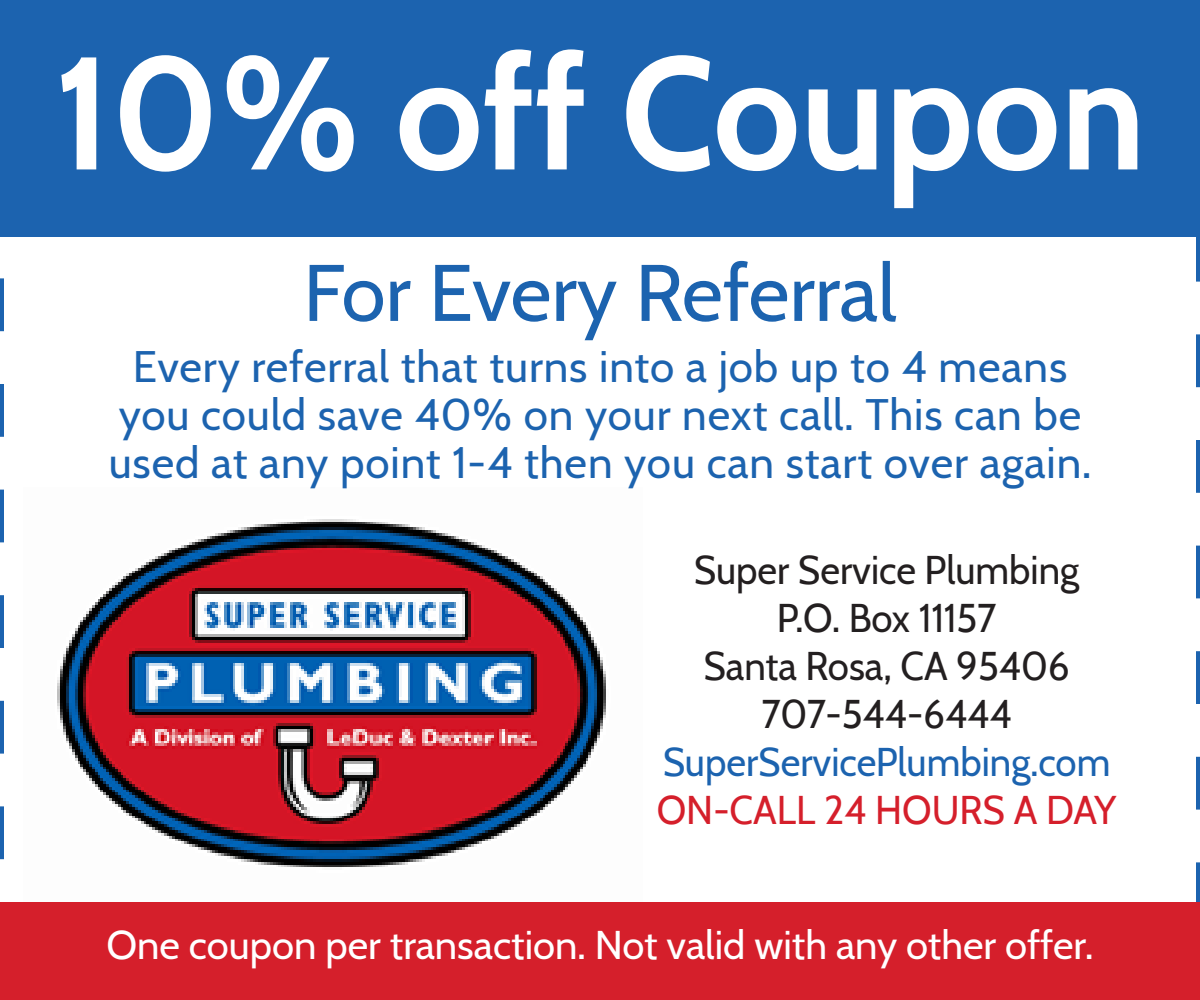
<style>
.page{position:relative;width:1200px;height:1000px;background:#fff}
.page>*{position:absolute;margin:0;border:0;box-sizing:border-box;transform-origin:0 0}
.t1{font:700 160px "Cabin";color:#fff;scale:.96 1}
.t2{font:80px "Cabin";color:#1c63af}
.t3{font:44px/48px "Cabin";letter-spacing:.02em;color:#1c63af;text-align:center}
.t4{font:40px/48px "Cabin";color:#231f20;text-align:center;scale:.96 1}
.t5{font:40px "Cabin";color:#fff}
.t6{font:40px "Cabin";color:#1c63af;scale:.96 1}
.t7{font:40px "Cabin";color:#d51f2b;scale:.96 1}
</style>
<div class="page">
<div style="left:0;top:0;width:1200px;height:236px;background:#1c63af"></div>
<div style="left:0;top:902px;width:1200px;height:98px;background:#d51f2b"></div>
<img style="left:57px;top:519px;width:549px;height:348px">
<h1 class="t1" style="left:54px;top:-13px;width:1138px">10% off Coupon</h1>
<h2 class="t2" style="left:303px;top:230px;width:595px">For Every Referral</h2>
<p class="t3" style="left:109px;top:340px;width:984px">Every referral that turns into a job up to 4 means you could save 40% on your next call. This can be used at any point 1-4 then you can start over again.</p>
<p class="t4" style="left:694px;top:543px;width:403px">Super Service Plumbing<br>P.O. Box 11157<br>Santa Rosa, CA 95406<br>707-544-6444</p>
<p class="t6" style="left:663px;top:730px;width:468px">SuperServicePlumbing.com</p>
<p class="t7" style="left:657px;top:778px;width:480px">ON-CALL 24 HOURS A DAY</p>
<p class="t5" style="left:107px;top:913px;width:988px">One coupon per transaction. Not valid with any other offer.</p>
</div>
